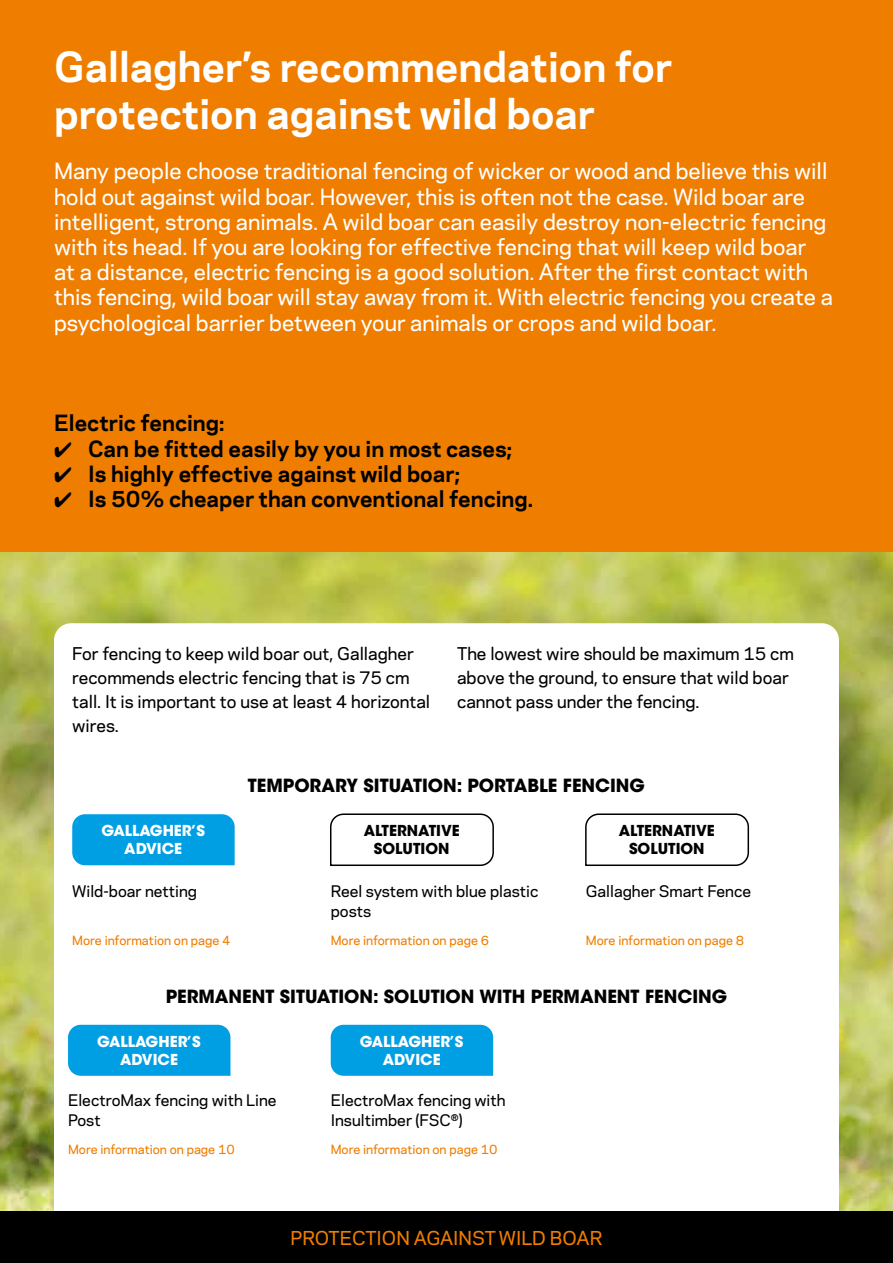
<style>
.page{position:relative;width:893px;height:1263px;background:#fff}
.page>*{position:absolute;margin:0;border:0;box-sizing:border-box;transform-origin:0 0}
.t1{font:700 39px/46.8px "Galaxie Polaris";color:#fff}
.t2{font:500 21px/25.2px "Galaxie Polaris";color:#fff}
.t3{font:700 21px "Galaxie Polaris";color:#000}
.t4{font:700 18px "ITC Avant Garde Std";color:#000}
.t5{font:500 18px "Galaxie Polaris";color:#ef7d00}
.t6{font:500 16.5px/24px "Galaxie Polaris";color:#000}
.t7{font:500 15px/19.5px "Galaxie Polaris";color:#000}
.t8{font:700 15px/18px "ITC Avant Garde Std";color:#fff;text-align:center}
.t9{font:700 15px/18px "ITC Avant Garde Std";color:#000;text-align:center}
.t10{font:500 12px "Galaxie Polaris";color:#ef7d00}
</style>
<div class="page">
<img style="left:0;top:551px;width:893px;height:661px">
<div style="left:0;top:0;width:893px;height:551px;background:#ef7d00"></div>
<div style="left:54px;top:623px;width:785px;height:609px;background:#fff;border-radius:17px"></div>
<div style="left:0;top:1212px;width:893px;height:51px;background:#000"></div>
<div style="left:72px;top:814px;width:163px;height:51px;background:#009fe3"></div>
<div style="left:68px;top:1025px;width:162px;height:51px;background:#009fe3"></div>
<div style="left:331px;top:1025px;width:162px;height:51px;background:#009fe3"></div>
<svg style="left:330px;top:813px;width:164px;height:53px"></svg>
<svg style="left:585px;top:813px;width:165px;height:53px"></svg>
<h1 class="t1" style="left:54px;top:41px;width:620px">Gallagher’s recommendation for protection against wild boar</h1>
<p class="t2" style="left:54px;top:158px;width:781px">Many people choose traditional fencing of wicker or wood and believe this will hold out against wild boar. However, this is often not the case. Wild boar are intelligent, strong animals. A wild boar can easily destroy non-electric fencing with its head. If you are looking for effective fencing that will keep wild boar<br>at a distance, electric fencing is a good solution. After the first contact with this fencing, wild boar will stay away from it. With electric fencing you create a psychological barrier between your animals or crops and wild boar.</p>
<p class="t3" style="left:54px;top:407px;width:172px">Electric fencing:</p>
<p class="t3" style="left:54px;top:433px;width:459px">✔ Can be fitted easily by you in most cases;</p>
<p class="t3" style="left:54px;top:458px;width:408px">✔ Is highly effective against wild boar;</p>
<p class="t3" style="left:54px;top:483px;width:481px">✔ Is 50% cheaper than conventional fencing.</p>
<p class="t6" style="left:72px;top:640px;width:359px">For fencing to keep wild boar out, Gallagher recommends electric fencing that is 75 cm tall. It is important to use at least 4 horizontal wires.</p>
<p class="t6" style="left:457px;top:640px;width:338px">The lowest wire should be maximum 15 cm above the ground, to ensure that wild boar cannot pass under the fencing.</p>
<p class="t8" style="left:101px;top:822px;width:105px">GALLAGHER’S<br>ADVICE</p>
<p class="t7" style="left:72px;top:881px;width:126px">Wild-boar netting</p>
<p class="t10" style="left:72px;top:932px;width:160px">More information on page 4</p>
<p class="t4" style="left:248px;top:773px;width:399px">TEMPORARY SITUATION: PORTABLE FENCING</p>
<p class="t9" style="left:364px;top:822px;width:98px">ALTERNATIVE<br>SOLUTION</p>
<p class="t9" style="left:619px;top:822px;width:98px">ALTERNATIVE<br>SOLUTION</p>
<p class="t7" style="left:331px;top:881px;width:209px">Reel system with blue plastic posts</p>
<p class="t10" style="left:331px;top:932px;width:160px">More information on page 6</p>
<p class="t7" style="left:586px;top:881px;width:167px">Gallagher Smart Fence</p>
<p class="t10" style="left:586px;top:932px;width:160px">More information on page 8</p>
<p class="t4" style="left:166px;top:985px;width:563px">PERMANENT SITUATION: SOLUTION WITH PERMANENT FENCING</p>
<p class="t8" style="left:97px;top:1032px;width:105px">GALLAGHER’S<br>ADVICE</p>
<p class="t8" style="left:360px;top:1032px;width:105px">GALLAGHER’S<br>ADVICE</p>
<p class="t7" style="left:68px;top:1090px;width:210px">ElectroMax fencing with Line<br>Post</p>
<p class="t10" style="left:68px;top:1141px;width:168px">More information on page 10</p>
<p class="t7" style="left:331px;top:1090px;width:176px">ElectroMax fencing with<br>Insultimber (FSC<sup>®</sup>)</p>
<p class="t10" style="left:331px;top:1141px;width:168px">More information on page 10</p>
<p class="t5" style="left:291px;top:1224px;width:313px">PROTECTION AGAINST WILD BOAR</p>
</div>
